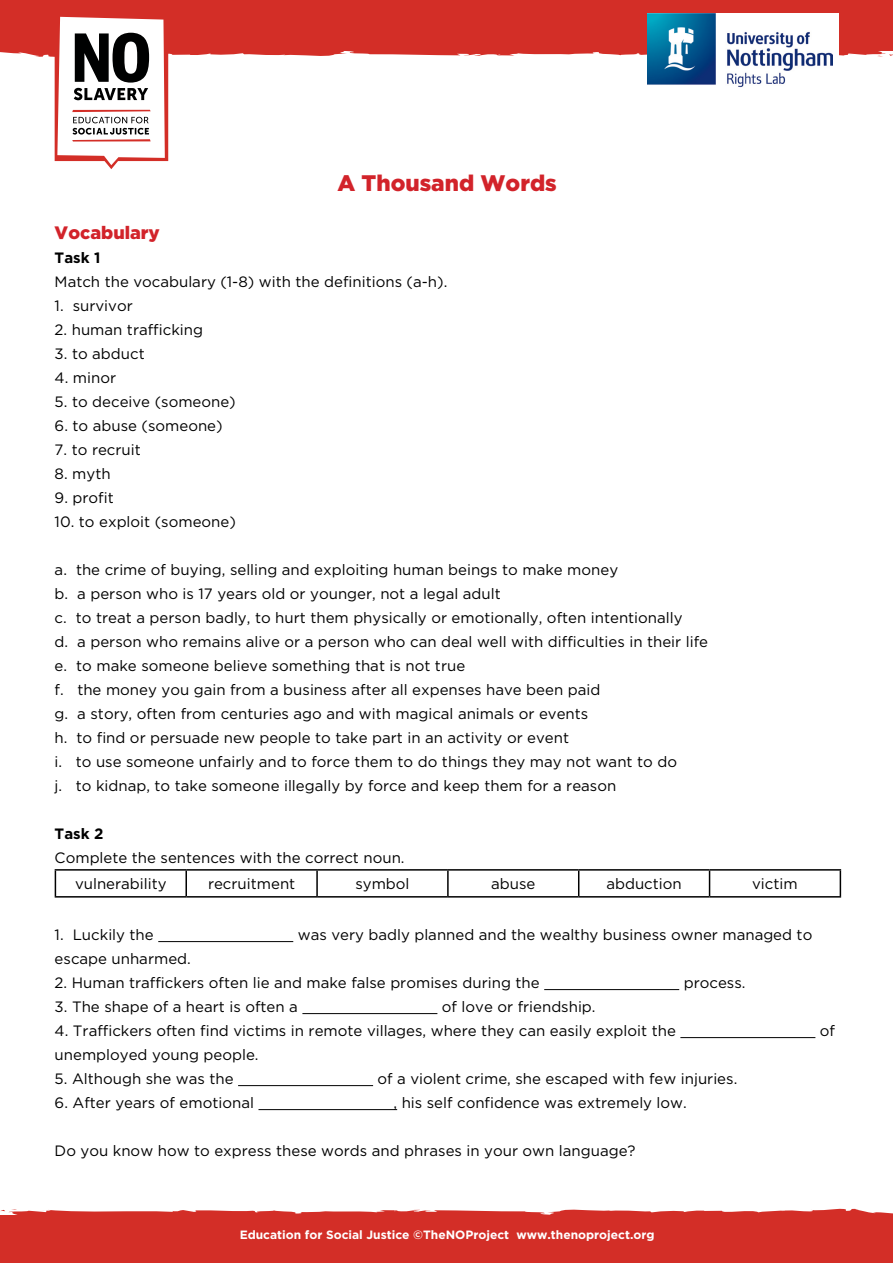
<style>
.page{position:relative;width:893px;height:1263px;background:#fff}
.page>*{position:absolute;margin:0;border:0;box-sizing:border-box;transform-origin:0 0}
.t1{font:900 22.5px "Gotham";color:#d2232a}
.t2{font:900 18px "Gotham";color:#d2232a}
.t3{font:15px/24px "Gotham";color:#000}
.t4{font:700 15px "Gotham";color:#000}
.t5{font:700 12px "Gotham";color:#fff}
</style>
<div class="page">
<svg style="left:0;top:30px;width:888px;height:28px;background:#d84943"></svg>
<svg style="left:247px;top:44px;width:6px;height:2px"></svg>
<div style="left:0;top:0;width:893px;height:30px;background:#d32e27"></div>
<svg style="left:43px;top:16px;width:125px;height:153px"></svg>
<svg style="left:7px;top:1208px;width:886px;height:27px;background:#d84640"></svg>
<svg style="left:695px;top:1221px;width:10px;height:2px"></svg>
<div style="left:1px;top:1235px;width:892px;height:28px;background:#d32e27"></div>
<hr style="left:158px;top:941px;width:135px;height:1px;background:#000">
<hr style="left:544px;top:989px;width:135px;height:1px;background:#000">
<hr style="left:302px;top:1013px;width:135px;height:1px;background:#000">
<hr style="left:680px;top:1037px;width:135px;height:1px;background:#000">
<hr style="left:238px;top:1085px;width:135px;height:1px;background:#000">
<hr style="left:258px;top:1109px;width:139px;height:1px;background:#000">
<hr style="left:55px;top:869px;width:131px;height:2px;background:#000">
<svg style="left:55px;top:871px;width:1px;height:25px"></svg>
<hr style="left:186px;top:869px;width:131px;height:2px;background:#000">
<hr style="left:185px;top:871px;width:2px;height:25px;background:#000">
<hr style="left:317px;top:869px;width:131px;height:2px;background:#000">
<hr style="left:316px;top:871px;width:2px;height:25px;background:#000">
<hr style="left:448px;top:869px;width:131px;height:2px;background:#000">
<hr style="left:447px;top:871px;width:2px;height:25px;background:#000">
<hr style="left:579px;top:869px;width:131px;height:2px;background:#000">
<svg style="left:578px;top:871px;width:1px;height:25px"></svg>
<hr style="left:710px;top:869px;width:131px;height:2px;background:#000">
<svg style="left:709px;top:871px;width:1px;height:25px"></svg>
<svg style="left:840px;top:871px;width:1px;height:25px"></svg>
<hr style="left:55px;top:896px;width:131px;height:1px;background:#000">
<hr style="left:186px;top:896px;width:131px;height:1px;background:#000">
<hr style="left:317px;top:896px;width:131px;height:1px;background:#000">
<hr style="left:448px;top:896px;width:131px;height:1px;background:#000">
<hr style="left:579px;top:896px;width:131px;height:1px;background:#000">
<hr style="left:710px;top:896px;width:131px;height:1px;background:#000">
<div style="left:647px;top:13px;width:192px;height:78px;background:#fff"></div>
<img style="left:647px;top:13px;width:185px;height:74px">
<h1 class="t1" style="left:337px;top:170px;width:221px">A Thousand Words</h1>
<p class="t2" style="left:55px;top:222px;width:107px">Vocabulary</p>
<p class="t4" style="left:55px;top:249px;width:47px">Task 1</p>
<p class="t3" style="left:55px;top:269px;width:394px">Match the vocabulary (1-8) with the definitions (a-h).</p>
<p class="t3" style="left:55px;top:293px;width:80px">1. survivor</p>
<p class="t3" style="left:55px;top:317px;width:150px">2. human trafficking</p>
<p class="t3" style="left:55px;top:341px;width:92px">3. to abduct</p>
<p class="t3" style="left:55px;top:365px;width:63px">4. minor</p>
<p class="t3" style="left:55px;top:389px;width:183px">5. to deceive (someone)</p>
<p class="t3" style="left:55px;top:413px;width:170px">6. to abuse (someone)</p>
<p class="t3" style="left:55px;top:437px;width:88px">7. to recruit</p>
<p class="t3" style="left:55px;top:461px;width:58px">8. myth</p>
<p class="t3" style="left:55px;top:485px;width:61px">9. profit</p>
<p class="t3" style="left:55px;top:509px;width:183px">10. to exploit (someone)</p>
<p class="t3" style="left:55px;top:557px;width:655px">a. the crime of buying, selling and exploiting human beings to make money<br>b. a person who is 17 years old or younger, not a legal adult<br>c. to treat a person badly, to hurt them physically or emotionally, often intentionally<br>d. a person who remains alive or a person who can deal well with difficulties in their life e. to make someone believe something that is not true<br>f. the money you gain from a business after all expenses have been paid<br>g. a story, often from centuries ago and with magical animals or events<br>h. to find or persuade new people to take part in an activity or event<br>i. to use someone unfairly and to force them to do things they may not want to do<br>j. to kidnap, to take someone illegally by force and keep them for a reason</p>
<p class="t4" style="left:55px;top:825px;width:50px">Task 2</p>
<p class="t3" style="left:75px;top:845px;width:331px;line-height:25.7px;text-indent:-20px">Complete the sentences with the correct noun. vulnerability</p>
<p class="t3" style="left:208px;top:871px;width:89px">recruitment</p>
<p class="t3" style="left:355px;top:871px;width:56px">symbol</p>
<p class="t3" style="left:491px;top:871px;width:46px">abuse</p>
<p class="t3" style="left:606px;top:871px;width:77px">abduction</p>
<p class="t3" style="left:752px;top:871px;width:47px">victim</p>
<p class="t3" style="left:55px;top:922px;width:101px">1. Luckily the</p>
<p class="t3" style="left:298px;top:922px;width:516px">was very badly planned and the wealthy business owner managed to</p>
<p class="t3" style="left:55px;top:946px;width:138px">escape unharmed.</p>
<p class="t3" style="left:55px;top:970px;width:487px">2. Human traffickers often lie and make false promises during the</p>
<p class="t3" style="left:684px;top:970px;width:63px">process.</p>
<p class="t3" style="left:55px;top:994px;width:245px">3. The shape of a heart is often a</p>
<p class="t3" style="left:442px;top:994px;width:155px">of love or friendship.</p>
<p class="t3" style="left:55px;top:1018px;width:623px">4. Traffickers often find victims in remote villages, where they can easily exploit the</p>
<p class="t3" style="left:820px;top:1018px;width:17px">of</p>
<p class="t3" style="left:55px;top:1042px;width:205px">unemployed young people.</p>
<p class="t3" style="left:55px;top:1066px;width:180px">5. Although she was the</p>
<p class="t3" style="left:378px;top:1066px;width:361px">of a violent crime, she escaped with few injuries.</p>
<p class="t3" style="left:55px;top:1090px;width:201px">6. After years of emotional</p>
<p class="t3" style="left:393px;top:1090px;width:295px">, his self confidence was extremely low.</p>
<p class="t3" style="left:55px;top:1138px;width:582px">Do you know how to express these words and phrases in your own language?</p>
<p class="t5" style="left:240px;top:1228px;width:416px">Education for Social Justice ©TheNOProject www.thenoproject.org</p>
</div>
